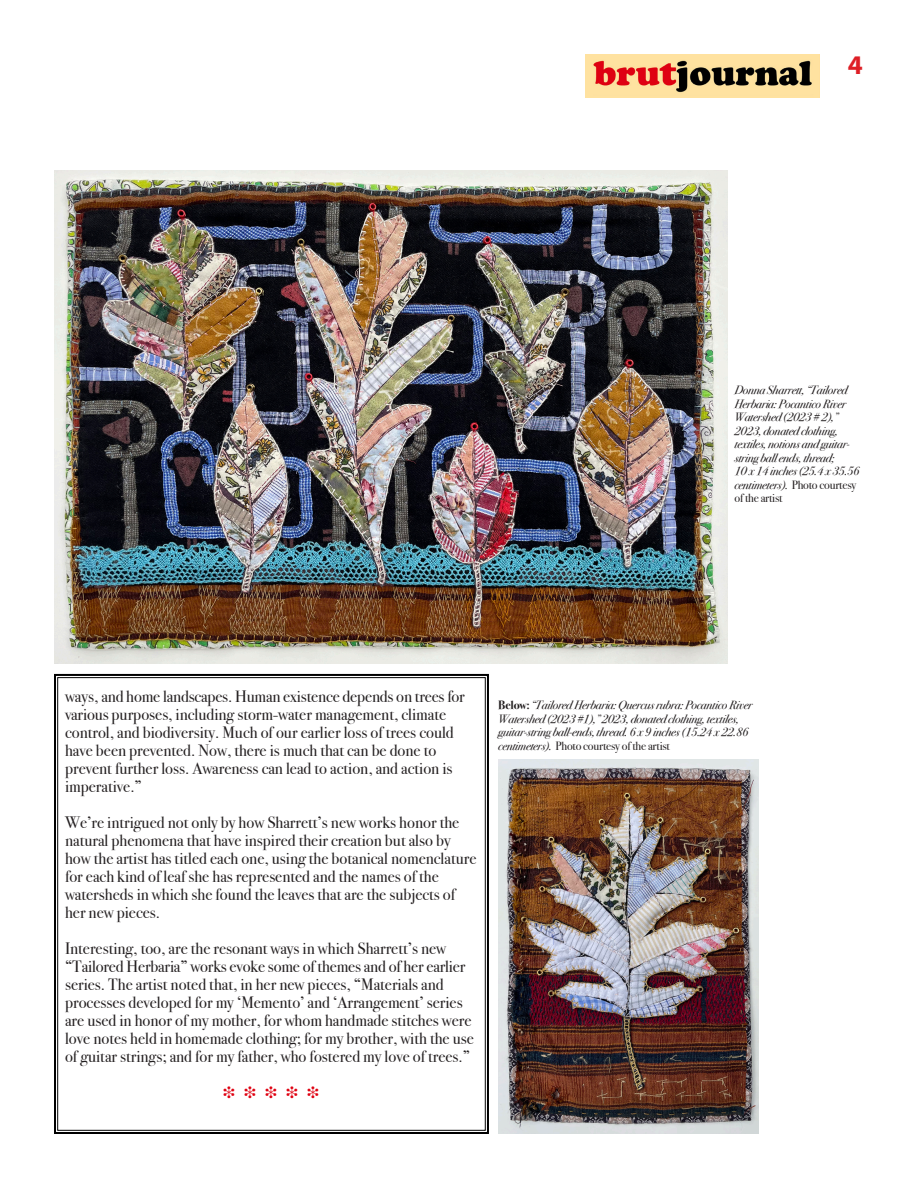
<style>
.page{position:relative;width:918px;height:1188px;background:#fff}
.page>*{position:absolute;margin:0;border:0;box-sizing:border-box;transform-origin:0 0}
.t1{font:700 27px "Myriad Pro";color:#de1f26}
.t2{font:16.5px/18px "Bodoni Svty Two ITCTT";color:#231f20}
.t3{font:italic 12px/13.5px "Bodoni Svty Two ITCTT";letter-spacing:-.02em;color:#231f20}
.s1{font-style:normal}
.s2{font-weight:700;font-style:normal}
</style>
<div class="page">
<img style="left:586px;top:54px;width:234px;height:44px">
<svg style="left:54px;top:673px;width:435px;height:461px"></svg>
<img style="left:54px;top:170px;width:674px;height:493px">
<img style="left:498px;top:760px;width:261px;height:374px">
<svg style="left:224px;top:1086px;width:11px;height:12px"></svg>
<svg style="left:245px;top:1086px;width:10px;height:12px"></svg>
<svg style="left:266px;top:1086px;width:10px;height:12px"></svg>
<svg style="left:287px;top:1086px;width:10px;height:12px"></svg>
<svg style="left:308px;top:1086px;width:10px;height:12px"></svg>
<p class="t1" style="left:848px;top:48px;width:16px">4</p>
<p class="t3" style="left:735px;top:382px;width:117px">Donna Sharrett, “Tailored<br>Herbaria: Pocantico River<br>Watershed (2023 # 2),”<br>2023, donated clothing, textiles, notions and guitar&shy;string ball ends, thread;</p>
<p class="t3" style="left:735px;top:463px;width:127px">10 x 14 inches (25.4 x 35.56 centimeters). <span class="s1">Photo courtesy of the artist</span></p>
<p class="t2" style="left:65px;top:685px;width:401px">ways, and home landscapes. Human existence depends on trees for various purposes, including storm-water management, climate control, and biodiversity. Much of our earlier loss of trees could have been prevented. Now, there is much that can be done to prevent further loss. Awareness can lead to action, and action is imperative.”</p>
<p class="t2" style="left:65px;top:811px;width:413px">We’re intrigued not only by how Sharrett’s new works honor the natural phenomena that have inspired their creation but also by how the artist has titled each one, using the botanical nomenclature for each kind of leaf she has represented and the names of the</p>
<p class="t2" style="left:65px;top:883px;width:392px">watersheds in which she found the leaves that are the subjects of her new pieces.</p>
<p class="t2" style="left:65px;top:937px;width:410px">Interesting, too, are the resonant ways in which Sharrett’s new “Tailored Herbaria” works evoke some of themes and of her earlier series. The artist noted that, in her new pieces, “Materials and processes developed for my ‘Memento’ and ‘Arrangement’ series are used in honor of my mother, for whom handmade stitches were love notes held in homemade clothing; for my brother, with the use of guitar strings; and for my father, who fostered my love of trees.”</p>
<p class="t3" style="left:498px;top:698px;width:255px"><span class="s2">Below:</span> “Tailored Herbaria: Quercus rubra: Pocantico River Watershed (2023 #1),” 2023, donated clothing, textiles, guitar-string ball-ends, thread. 6 x 9 inches (15.24 x 22.86 centimeters). <span class="s1">Photo courtesy of the artist</span></p>
</div>
